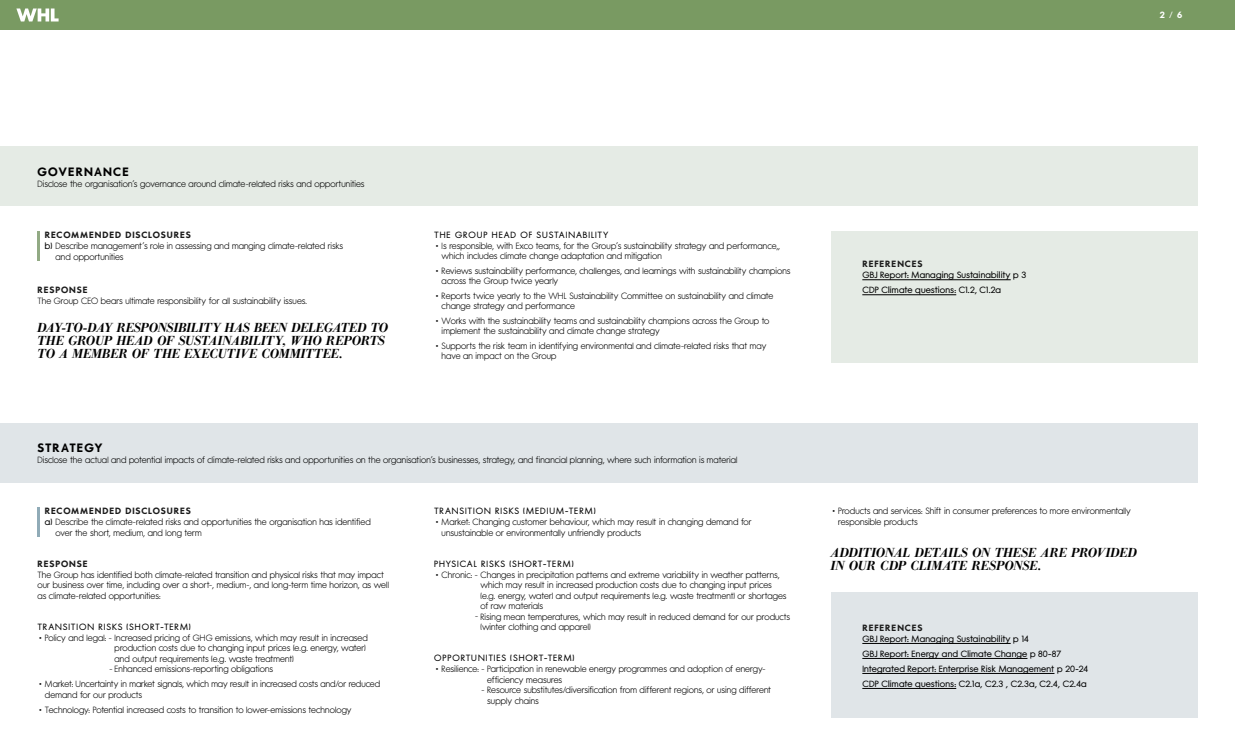
<style>
.page{position:relative;width:1235px;height:755px;background:#fff}
.page>*{position:absolute;margin:0;border:0;box-sizing:border-box;transform-origin:0 0}
.t1{font:italic 500 13px/13px "AT Our Bodoni";color:#000}
.t2{font:600 12px "W Futura";letter-spacing:.085em;color:#000}
.t3{font:300 9px/10.5px "W Futura";letter-spacing:.005em;color:#000}
.t4{font:500 9px/15px "W Futura";letter-spacing:.025em;color:#000}
.t5{font:600 9px "W Futura";letter-spacing:.1em;color:#1a1a1a}
.t6{font:500 9px "W Futura";letter-spacing:.1em;color:#000}
.t7{font:500 9px "W Futura";letter-spacing:.105em;color:#000}
.t8{font:600 9px "W Futura";color:#fff}
.s1{font-weight:500}
.s2{font-family:"AT Our Bodoni";font-weight:700}
</style>
<div class="page">
<div style="left:0;top:0;width:1235px;height:30px;background:#799a62"></div>
<svg style="left:16px;top:8px;width:43px;height:14px"></svg>
<div style="left:0;top:146px;width:1198px;height:60px;background:#e5ebe5"></div>
<div style="left:0;top:423px;width:1198px;height:60px;background:#e0e5e8"></div>
<hr style="left:37px;top:231px;width:3px;height:30px;background:#92aa84">
<hr style="left:37px;top:507px;width:3px;height:30px;background:#90abb7">
<div style="left:831px;top:592px;width:367px;height:126px;background:#e0e5e8"></div>
<hr style="left:862px;top:643px;width:149px;height:1px;background:#000">
<hr style="left:862px;top:658px;width:165px;height:1px;background:#000">
<hr style="left:862px;top:673px;width:192px;height:1px;background:#000">
<hr style="left:862px;top:688px;width:94px;height:1px;background:#000">
<div style="left:831px;top:231px;width:367px;height:131px;background:#e5ebe5"></div>
<hr style="left:862px;top:280px;width:149px;height:1px;background:#000">
<hr style="left:862px;top:295px;width:94px;height:1px;background:#000">
<p class="t8" style="left:1160px;top:10px;width:24px">2 / 6</p>
<h2 class="t2" style="left:38px;top:165px;width:93px">GOVERNANCE</h2>
<p class="t3" style="left:38px;top:179px;width:329px">Disclose the organisation’s governance around climate-related risks and opportunities</p>
<p class="t5" style="left:45px;top:229px;width:148px">RECOMMENDED DISCLOSURES</p>
<p class="t3" style="left:45px;top:241px;width:300px"><span class="s1">b)</span> Describe management’s role in assessing and manging climate-related risks</p>
<p class="t3" style="left:55px;top:251px;width:70px">and opportunities</p>
<p class="t5" style="left:37px;top:284px;width:52px">RESPONSE</p>
<p class="t3" style="left:37px;top:296px;width:271px">The Group CEO bears ultimate responsibility for all sustainability issues.</p>
<h1 class="t1" style="left:38px;top:321px;width:352px">DAY-TO-DAY RESPONSIBILITY HAS BEEN DELEGATED TO<br>THE GROUP HEAD OF SUSTAINABILITY, WHO REPORTS<br>TO A MEMBER OF THE EXECUTIVE COMMITTEE.</h1>
<p class="t6" style="left:434px;top:230px;width:176px">THE GROUP HEAD OF SUSTAINABILITY</p>
<p class="t3" style="left:434px;top:241px;width:347px"><span class="s2">·</span> Is responsible, with Exco teams, for the Group’s sustainability strategy and performance,,</p>
<p class="t3" style="left:442px;top:251px;width:222px">which includes climate change adaptation and mitigation</p>
<p class="t3" style="left:442px;top:266px;width:350px;line-height:10.2px;text-indent:-7px"><span class="s2">·</span> Reviews sustainability performance, challenges, and learnings with sustainability champions across the Group twice yearly</p>
<p class="t3" style="left:442px;top:291px;width:333px;line-height:10.2px;text-indent:-7px"><span class="s2">·</span> Reports twice yearly to the WHL Sustainability Committee on sustainability and climate change strategy and performance</p>
<p class="t3" style="left:442px;top:316px;width:329px;line-height:10.2px;text-indent:-7px"><span class="s2">·</span> Works with the sustainability teams and sustainability champions across the Group to implement the sustainability and climate change strategy</p>
<p class="t3" style="left:442px;top:341px;width:326px;text-indent:-7px"><span class="s2">·</span> Supports the risk team in identifying environmental and climate-related risks that may have an impact on the Group</p>
<h2 class="t2" style="left:38px;top:441px;width:67px">STRATEGY</h2>
<p class="t3" style="left:38px;top:455px;width:701px">Disclose the actual and potential impacts of climate-related risks and opportunities on the organisation’s businesses, strategy, and financial planning, where such information is material</p>
<p class="t5" style="left:45px;top:506px;width:148px">RECOMMENDED DISCLOSURES</p>
<p class="t3" style="left:45px;top:517px;width:327px"><span class="s1">a)</span> Describe the climate-related risks and opportunities the organisation has identified</p>
<p class="t3" style="left:55px;top:528px;width:148px">over the short, medium, and long term</p>
<p class="t5" style="left:37px;top:558px;width:52px">RESPONSE</p>
<p class="t3" style="left:37px;top:570px;width:353px">The Group has identified both climate-related transition and physical risks that may impact our business over time, including over a short-, medium-, and long-term time horizon, as well as climate-related opportunities:</p>
<p class="t7" style="left:37px;top:621px;width:155px">TRANSITION RISKS (SHORT-TERM)</p>
<p class="t3" style="left:37px;top:632px;width:332px"><span class="s2">·</span> Policy and legal: - Increased pricing of GHG emissions, which may result in increased</p>
<p class="t3" style="left:115px;top:643px;width:253px">production costs due to changing input prices (e.g. energy, water)</p>
<p class="t3" style="left:115px;top:653px;width:181px">and output requirements (e.g. waste treatment)</p>
<p class="t3" style="left:37px;top:662px;width:344px;line-height:15px;text-indent:72px">- Enhanced emissions-reporting obligations<br><span class="s2">·</span> Market: Uncertainty in market signals, which may result in increased costs and/or reduced</p>
<p class="t3" style="left:37px;top:687px;width:316px;line-height:15px;text-indent:7px">demand for our products<br><span class="s2">·</span> Technology: Potential increased costs to transition to lower-emissions technology</p>
<p class="t7" style="left:434px;top:506px;width:163px">TRANSITION RISKS (MEDIUM-TERM)</p>
<p class="t3" style="left:434px;top:517px;width:319px"><span class="s2">·</span> Market: Changing customer behaviour, which may result in changing demand for</p>
<p class="t3" style="left:442px;top:528px;width:201px">unsustainable or environmentally unfriendly products</p>
<p class="t6" style="left:434px;top:558px;width:141px">PHYSICAL RISKS (SHORT-TERM)</p>
<p class="t3" style="left:434px;top:570px;width:347px"><span class="s2">·</span> Chronic: - Changes in precipitation patterns and extreme variability in weather patterns,</p>
<p class="t3" style="left:481px;top:580px;width:293px">which may result in increased production costs due to changing input prices</p>
<p class="t3" style="left:481px;top:591px;width:307px">(e.g. energy, water) and output requirements (e.g. waste treatment) or shortages</p>
<p class="t3" style="left:481px;top:601px;width:64px">of raw materials</p>
<p class="t3" style="left:481px;top:612px;width:311px;text-indent:-6px">- Rising mean temperatures, which may result in reduced demand for our products (winter clothing and apparel)</p>
<p class="t6" style="left:434px;top:653px;width:142px">OPPORTUNITIES (SHORT-TERM)</p>
<p class="t3" style="left:434px;top:664px;width:333px"><span class="s2">·</span> Resilience: - Participation in renewable energy programmes and adoption of energy-</p>
<p class="t3" style="left:487px;top:675px;width:76px">efficiency measures</p>
<p class="t3" style="left:487px;top:685px;width:285px;text-indent:-6px">- Resource substitutes/diversification from different regions, or using different supply chains</p>
<p class="t5" style="left:862px;top:259px;width:62px">REFERENCES</p>
<p class="t4" style="left:862px;top:268px;width:165px">GBJ Report: Managing Sustainability p 3<br>CDP Climate questions: C1.2, C1.2a</p>
<p class="t3" style="left:838px;top:506px;width:294px;text-indent:-7px"><span class="s2">·</span> Products and services: Shift in consumer preferences to more environmentally responsible products</p>
<h1 class="t1" style="left:831px;top:546px;width:308px">ADDITIONAL DETAILS ON THESE ARE PROVIDED<br>IN OUR CDP CLIMATE RESPONSE.</h1>
<p class="t5" style="left:862px;top:622px;width:62px">REFERENCES</p>
<p class="t4" style="left:862px;top:632px;width:227px">GBJ Report: Managing Sustainability p 14<br>GBJ Report: Energy and Climate Change p 80-87<br>Integrated Report: Enterprise Risk Management p 20-24<br>CDP Climate questions: C2.1a, C2.3 , C2.3a, C2.4, C2.4a</p>
</div>
